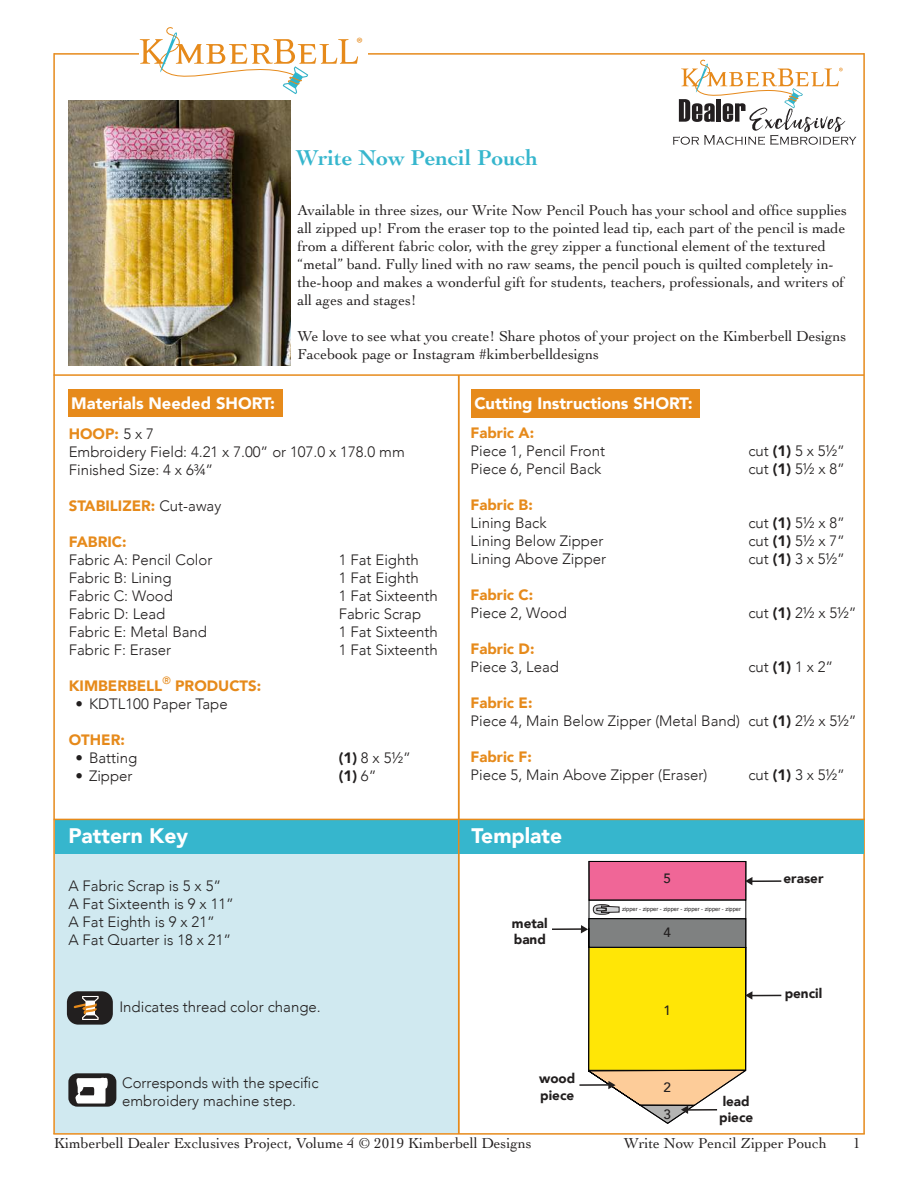
<style>
.page{position:relative;width:918px;height:1188px;background:#fff}
.page>*{position:absolute;margin:0;border:0;box-sizing:border-box;transform-origin:0 0}
.t1{font:700 22.5px "Cochin";color:#36b6cd}
.t2{font:900 21px "Avenir";color:#fff}
.t3{font:900 16.5px "Avenir";color:#fff}
.t4{font:15.15px "Myriad Pro";color:#e68a1b}
.t5{font:300 15px/18px "Avenir";color:#221f1f}
.t6{font:15px/18px "Cochin";color:#221f1f}
.t7{font:900 15px "Avenir";color:#e68a1b}
.t8{font:900 15px "Avenir";color:#221f1f}
.t9{font:900 13.5px/16.2px "Avenir";color:#221f1f}
.t10{font:500 13.5px/27.2px "Avenir";color:#221f1f}
.t11{font:500 10.5px "Avenir";color:#e68a1b}
.t12{font:5.7px "Arial";color:#221f1f}
.s1{font-weight:900}
.s2{font-weight:900;color:#e68a1b}
.s3{font-weight:300;color:#221f1f}
.s4{font-weight:300}
</style>
<div class="page">
<hr style="left:54px;top:53px;width:810px;height:2px;background:#e68a1b">
<hr style="left:53px;top:1133px;width:812px;height:2px;background:#e68a1b">
<hr style="left:863px;top:53px;width:2px;height:1081px;background:#e68a1b">
<hr style="left:53px;top:53px;width:2px;height:1081px;background:#e68a1b">
<div style="left:140px;top:16px;width:228px;height:89px;background:#fff"></div>
<svg style="left:140px;top:27px;width:218px;height:67px"></svg>
<hr style="left:54px;top:374px;width:810px;height:2px;background:#e68a1b">
<svg style="left:673px;top:60px;width:183px;height:85px"></svg>
<img style="left:68px;top:101px;width:222px;height:264px">
<div style="left:68px;top:389px;width:215px;height:28px;background:#e68a1b"></div>
<div style="left:471px;top:389px;width:229px;height:29px;background:#e68a1b"></div>
<div style="left:55px;top:831px;width:404px;height:302px;background:#d0e9f0"></div>
<div style="left:68px;top:1073px;width:48px;height:34px;background:#221f1f;border-radius:9px"></div>
<svg style="left:75px;top:1077px;width:33px;height:27px"></svg>
<div style="left:67px;top:991px;width:46px;height:34px;background:#221f1f;border-radius:11px"></div>
<svg style="left:73px;top:996px;width:26px;height:29px"></svg>
<div style="left:55px;top:820px;width:808px;height:33px;background:#36b6cd"></div>
<hr style="left:54px;top:819px;width:811px;height:1px;background:#e68a1b">
<hr style="left:458px;top:375px;width:1px;height:759px;background:#e68a1b">
<hr style="left:749px;top:880px;width:32px;height:2px;background:#221f1f">
<hr style="left:749px;top:995px;width:32px;height:1px;background:#221f1f">
<hr style="left:552px;top:928px;width:33px;height:2px;background:#221f1f">
<hr style="left:579px;top:1084px;width:33px;height:2px;background:#221f1f">
<svg style="left:581px;top:861px;width:171px;height:263px"></svg>
<p class="t4" style="left:357px;top:34px;width:8px">®</p>
<h1 class="t1" style="left:296px;top:145px;width:244px">Write Now Pencil Pouch</h1>
<p class="t6" style="left:297px;top:201px;width:551px">Available in three sizes, our Write Now Pencil Pouch has your school and of昀椀ce supplies all zipped up! From the eraser top to the pointed lead tip, each part of the pencil is made from a different fabric color, with the grey zipper a functional element of the textured “metal” band. Fully lined with no raw seams, the pencil pouch is quilted completely in&shy;the-hoop and makes a wonderful gift for students, teachers, professionals, and writers of all ages and stages!</p>
<p class="t6" style="left:297px;top:329px;width:550px">We love to see what you create! Share photos of your project on the Kimberbell Designs<br>Facebook page or Instagram #kimberbelldesigns</p>
<p class="t3" style="left:71px;top:396px;width:205px">Materials Needed SHORT:</p>
<p class="t3" style="left:474px;top:397px;width:220px">Cutting Instructions SHORT:</p>
<p class="t7" style="left:471px;top:427px;width:65px">Fabric A:</p>
<p class="t5" style="left:471px;top:443px;width:136px">Piece 1, Pencil Front</p>
<p class="t5" style="left:748px;top:443px;width:98px">cut <span class="s1">(1)</span> 5 x 5½”</p>
<p class="t5" style="left:471px;top:461px;width:132px">Piece 6, Pencil Back</p>
<p class="t5" style="left:748px;top:461px;width:98px">cut <span class="s1">(1)</span> 5½ x 8”</p>
<p class="t7" style="left:471px;top:499px;width:64px">Fabric B:</p>
<p class="t5" style="left:471px;top:515px;width:78px">Lining Back</p>
<p class="t5" style="left:748px;top:515px;width:98px">cut <span class="s1">(1)</span> 5½ x 8”</p>
<p class="t5" style="left:471px;top:533px;width:134px">Lining Below Zipper</p>
<p class="t5" style="left:748px;top:533px;width:98px">cut <span class="s1">(1)</span> 5½ x 7”</p>
<p class="t5" style="left:471px;top:551px;width:137px">Lining Above Zipper</p>
<p class="t5" style="left:748px;top:551px;width:98px">cut <span class="s1">(1)</span> 3 x 5½”</p>
<p class="t7" style="left:471px;top:589px;width:64px">Fabric C:</p>
<p class="t5" style="left:471px;top:605px;width:98px">Piece 2, Wood</p>
<p class="t5" style="left:748px;top:605px;width:110px">cut <span class="s1">(1)</span> 2½ x 5½”</p>
<p class="t7" style="left:471px;top:643px;width:65px">Fabric D:</p>
<p class="t5" style="left:471px;top:659px;width:90px">Piece 3, Lead</p>
<p class="t5" style="left:748px;top:659px;width:87px">cut <span class="s1">(1)</span> 1 x 2”</p>
<p class="t5" style="left:471px;top:695px;width:388px"><span class="s2">Fabric E:<br></span>Piece 4, Main Below Zipper (Metal Band) cut <span class="s1">(1)</span> 2½ x 5½”</p>
<p class="t7" style="left:471px;top:751px;width:63px">Fabric F:</p>
<p class="t5" style="left:471px;top:767px;width:238px">Piece 5, Main Above Zipper (Eraser)</p>
<p class="t5" style="left:748px;top:767px;width:98px">cut <span class="s1">(1)</span> 3 x 5½”</p>
<p class="t5" style="left:69px;top:426px;width:338px"><span class="s2">HOOP:</span> 5 x 7<br>Embroidery Field: 4.21 x 7.00” or 107.0 x 178.0 mm<br>Finished Size: 4 x 6¾”</p>
<p class="t7" style="left:69px;top:500px;width:154px">STABILIZER: <span class="s3">Cut-away</span></p>
<p class="t7" style="left:69px;top:536px;width:59px">FABRIC:</p>
<p class="t5" style="left:69px;top:552px;width:145px">Fabric A: Pencil Color</p>
<p class="t5" style="left:339px;top:552px;width:82px">1 Fat Eighth</p>
<p class="t5" style="left:69px;top:570px;width:104px">Fabric B: Lining</p>
<p class="t5" style="left:339px;top:570px;width:82px">1 Fat Eighth</p>
<p class="t5" style="left:69px;top:588px;width:106px">Fabric C: Wood</p>
<p class="t5" style="left:339px;top:588px;width:101px">1 Fat Sixteenth</p>
<p class="t5" style="left:69px;top:606px;width:98px">Fabric D: Lead</p>
<p class="t5" style="left:339px;top:606px;width:84px">Fabric Scrap</p>
<p class="t5" style="left:69px;top:624px;width:140px">Fabric E: Metal Band</p>
<p class="t5" style="left:339px;top:624px;width:101px">1 Fat Sixteenth</p>
<p class="t5" style="left:69px;top:642px;width:104px">Fabric F: Eraser</p>
<p class="t5" style="left:339px;top:642px;width:101px">1 Fat Sixteenth</p>
<p class="t7" style="left:69px;top:680px;width:95px">KIMBERBELL</p>
<p class="t11" style="left:162px;top:675px;width:10px">®</p>
<p class="t7" style="left:175px;top:680px;width:88px">PRODUCTS:</p>
<p class="t5" style="left:76px;top:696px;width:154px">• KDTL100 Paper Tape</p>
<p class="t7" style="left:69px;top:734px;width:58px">OTHER:</p>
<p class="t5" style="left:76px;top:750px;width:63px">• Batting</p>
<p class="t5" style="left:339px;top:750px;width:74px"><span class="s1">(1)</span> 8 x 5½”</p>
<p class="t5" style="left:76px;top:768px;width:59px">• Zipper</p>
<p class="t8" style="left:339px;top:770px;width:39px">(1) <span class="s4">6”</span></p>
<h2 class="t2" style="left:68px;top:827px;width:121px">Pattern Key</h2>
<h2 class="t2" style="left:472px;top:827px;width:92px">Template</h2>
<p class="t5" style="left:68px;top:878px;width:167px">A Fabric Scrap is 5 x 5”<br>A Fat Sixteenth is 9 x 11”<br>A Fat Eighth is 9 x 21”<br>A Fat Quarter is 18 x 21”</p>
<p class="t9" style="left:512px;top:916px;width:37px">metal band</p>
<p class="t5" style="left:119px;top:999px;width:203px">Indicates thread color change.</p>
<p class="t5" style="left:122px;top:1074px;width:198px">Corresponds with the speci昀椀c embroidery machine step.</p>
<p class="t9" style="left:539px;top:1072px;width:38px">wood piece</p>
<p class="t10" style="left:663px;top:866px;width:9px">5</p>
<p class="t12" style="left:622px;top:907px;width:120px">zipper - zipper - zipper - zipper - zipper - zipper</p>
<p class="t10" style="left:663px;top:920px;width:9px">4</p>
<p class="t10" style="left:663px;top:998px;width:9px">1</p>
<p class="t10" style="left:663px;top:1075px;width:9px">2<br>3</p>
<p class="t9" style="left:719px;top:1094px;width:36px">lead piece</p>
<p class="t9" style="left:784px;top:872px;width:41px">eraser</p>
<p class="t9" style="left:785px;top:986px;width:39px">pencil</p>
<p class="t6" style="left:54px;top:1135px;width:479px">Kimberbell Dealer Exclusives Project, Volume 4 © 2019 Kimberbell Designs</p>
<p class="t6" style="left:624px;top:1135px;width:205px">Write Now Pencil Zipper Pouch</p>
<p class="t6" style="left:853px;top:1135px;width:9px">1</p>
</div>
